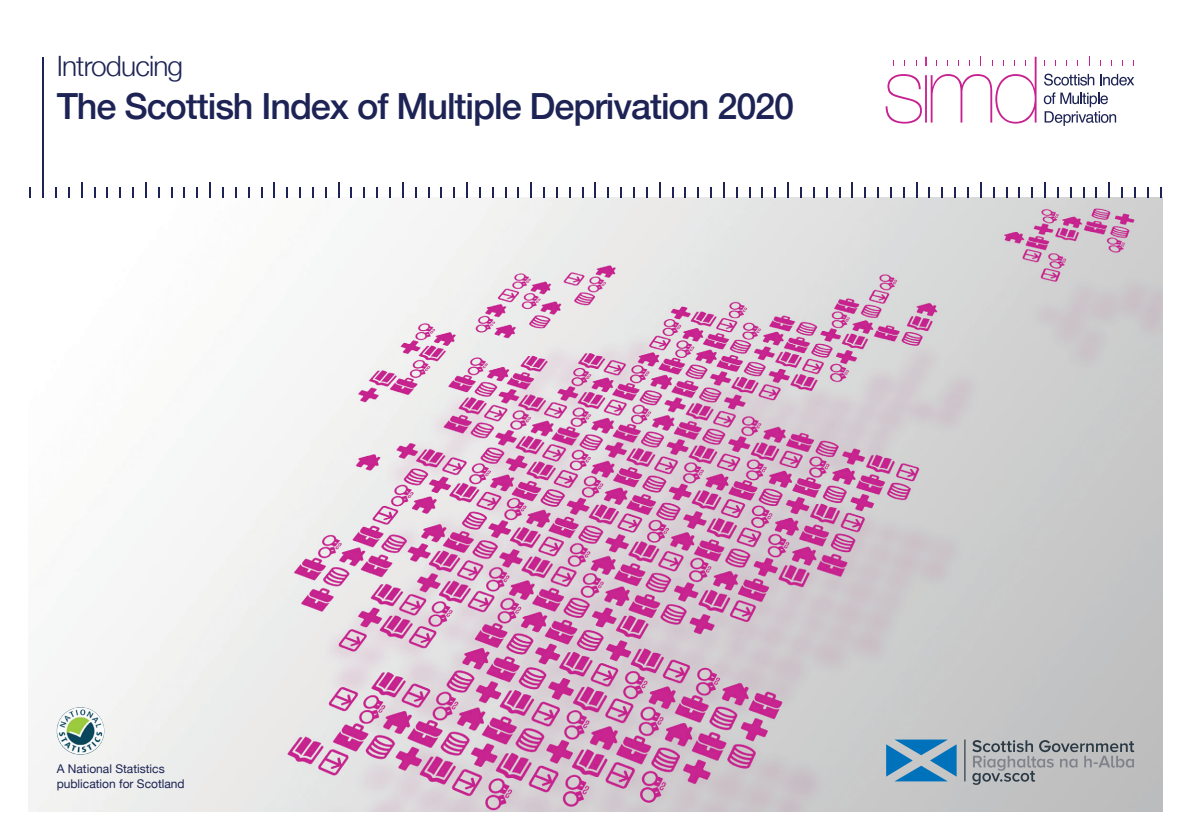
<style>
.page{position:relative;width:1191px;height:840px;background:#fff}
.page>*{position:absolute;margin:0;border:0;box-sizing:border-box;transform-origin:0 0}
.t1{font:500 36px "Helvetica Neue";letter-spacing:-.03em;color:#1d2354}
.t2{font:300 28px "Helvetica Neue";letter-spacing:-.03em;color:#1d2354}
.t3{font:12px/14.4px "Helvetica Neue";color:#1d2354}
</style>
<div class="page">
<img style="left:28px;top:197px;width:1134px;height:614px">
<svg style="left:941px;top:187px;width:2px;height:10px"></svg>
<svg style="left:684px;top:187px;width:2px;height:10px"></svg>
<svg style="left:299px;top:187px;width:2px;height:10px"></svg>
<hr style="left:42px;top:57px;width:2px;height:140px;background:#1d2354">
<svg style="left:928px;top:187px;width:2px;height:10px"></svg>
<svg style="left:158px;top:187px;width:2px;height:10px"></svg>
<svg style="left:286px;top:187px;width:2px;height:10px"></svg>
<svg style="left:440px;top:187px;width:2px;height:10px"></svg>
<svg style="left:954px;top:187px;width:2px;height:10px"></svg>
<svg style="left:697px;top:187px;width:2px;height:10px"></svg>
<svg style="left:312px;top:187px;width:2px;height:10px"></svg>
<svg style="left:55px;top:187px;width:2px;height:10px"></svg>
<svg style="left:453px;top:187px;width:2px;height:10px"></svg>
<svg style="left:196px;top:187px;width:2px;height:10px"></svg>
<svg style="left:710px;top:187px;width:2px;height:10px"></svg>
<svg style="left:68px;top:187px;width:2px;height:10px"></svg>
<svg style="left:1095px;top:187px;width:2px;height:10px"></svg>
<svg style="left:517px;top:187px;width:2px;height:10px"></svg>
<svg style="left:1031px;top:187px;width:2px;height:10px"></svg>
<svg style="left:774px;top:187px;width:2px;height:10px"></svg>
<svg style="left:389px;top:187px;width:2px;height:10px"></svg>
<svg style="left:132px;top:187px;width:2px;height:10px"></svg>
<svg style="left:466px;top:182px;width:2px;height:15px"></svg>
<svg style="left:980px;top:182px;width:1px;height:15px"></svg>
<svg style="left:209px;top:182px;width:2px;height:15px"></svg>
<svg style="left:723px;top:182px;width:1px;height:15px"></svg>
<svg style="left:338px;top:182px;width:1px;height:15px"></svg>
<svg style="left:851px;top:182px;width:2px;height:15px"></svg>
<svg style="left:81px;top:182px;width:1px;height:15px"></svg>
<svg style="left:1108px;top:182px;width:2px;height:15px"></svg>
<svg style="left:595px;top:182px;width:1px;height:15px"></svg>
<svg style="left:530px;top:182px;width:2px;height:15px"></svg>
<svg style="left:1044px;top:182px;width:1px;height:15px"></svg>
<svg style="left:274px;top:182px;width:1px;height:15px"></svg>
<svg style="left:787px;top:182px;width:2px;height:15px"></svg>
<svg style="left:402px;top:182px;width:1px;height:15px"></svg>
<svg style="left:916px;top:182px;width:1px;height:15px"></svg>
<svg style="left:145px;top:182px;width:2px;height:15px"></svg>
<svg style="left:659px;top:182px;width:1px;height:15px"></svg>
<svg style="left:235px;top:187px;width:2px;height:10px"></svg>
<svg style="left:363px;top:187px;width:2px;height:10px"></svg>
<svg style="left:877px;top:187px;width:2px;height:10px"></svg>
<svg style="left:620px;top:187px;width:2px;height:10px"></svg>
<svg style="left:556px;top:187px;width:2px;height:10px"></svg>
<svg style="left:222px;top:187px;width:2px;height:10px"></svg>
<svg style="left:864px;top:187px;width:2px;height:10px"></svg>
<svg style="left:607px;top:187px;width:2px;height:10px"></svg>
<svg style="left:543px;top:187px;width:2px;height:10px"></svg>
<svg style="left:1018px;top:187px;width:2px;height:10px"></svg>
<svg style="left:761px;top:187px;width:2px;height:10px"></svg>
<svg style="left:376px;top:187px;width:2px;height:10px"></svg>
<svg style="left:119px;top:187px;width:2px;height:10px"></svg>
<svg style="left:633px;top:187px;width:2px;height:10px"></svg>
<hr style="left:964px;top:739px;width:1px;height:42px;background:#2b3a45">
<svg style="left:886px;top:739px;width:70px;height:42px;background:#5696c0"></svg>
<svg style="left:972px;top:739px;width:162px;height:45px;background:#a7a9ac"></svg>
<svg style="left:1044px;top:74px;width:50px;height:12px"></svg>
<svg style="left:1100px;top:74px;width:34px;height:11px"></svg>
<svg style="left:1043px;top:92px;width:73px;height:34px"></svg>
<svg style="left:885px;top:57px;width:151px;height:66px"></svg>
<img style="left:57px;top:706px;width:47px;height:48px;border-radius:24px">
<p class="t2" style="left:57px;top:44px;width:128px">Introducing</p>
<p class="t1" style="left:57px;top:78px;width:739px">The Scottish Index of Multiple Deprivation 2020</p>
<p class="t3" style="left:57px;top:762px;width:130px">A National Statistics publication for Scotland</p>
</div>
